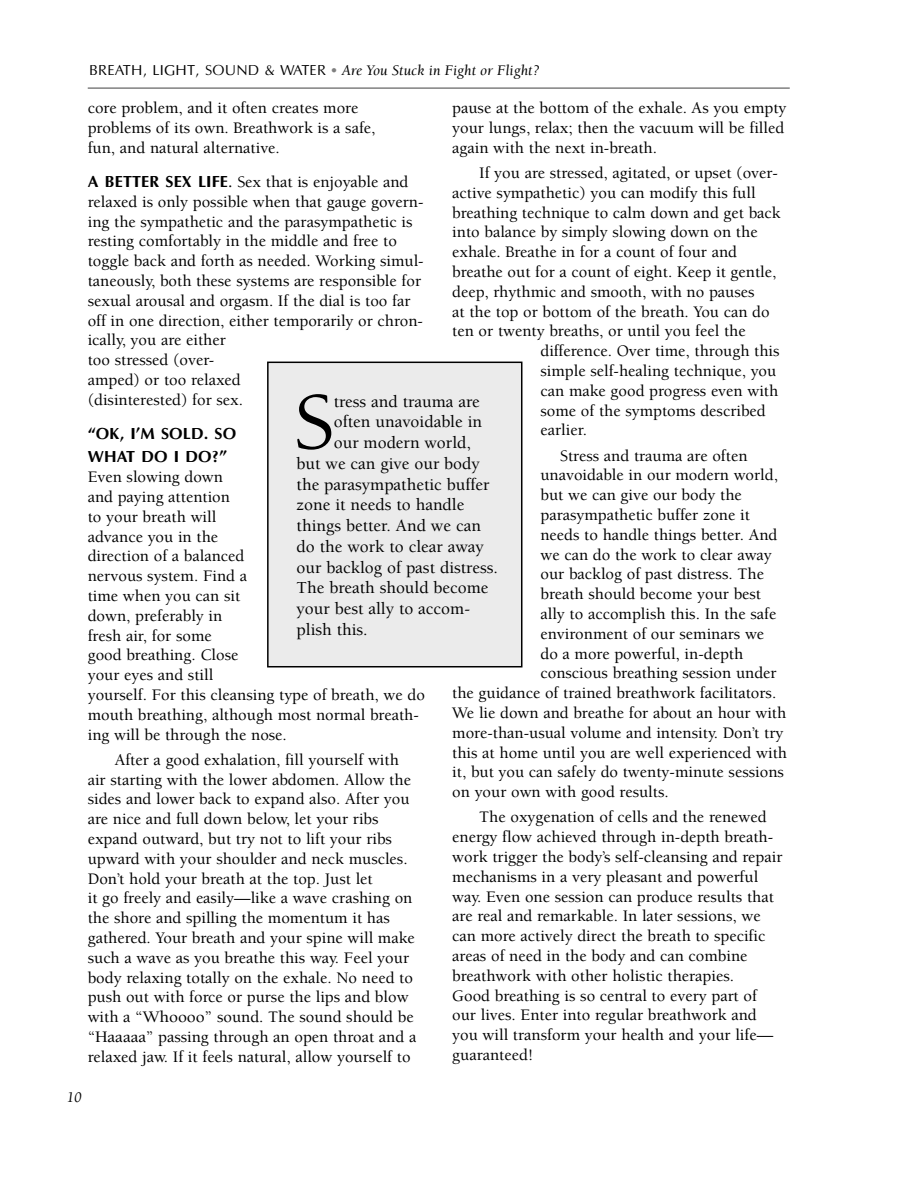
<style>
.page{position:relative;width:918px;height:1188px;background:#fff}
.page>*{position:absolute;margin:0;border:0;box-sizing:border-box;transform-origin:0 0}
.t1{font:500 82.5px "Berkeley";color:#000}
.t2{font:500 17.25px "Berkeley";color:#000}
.t3{font:500 16.5px/19.8px "Berkeley";color:#000}
.t4{font:700 16.5px/23.4px "Optane";color:#000}
.t5{font:italic 15px "Berkeley";color:#000}
.s1{font-family:"Optane";font-style:normal}
.s2{color:#808080}
.s3{font-family:"Optane";font-weight:700}
.s4{font-weight:700}
</style>
<div class="page">
<hr style="left:88px;top:87px;width:702px;height:2px;background:#808080">
<div style="left:269px;top:363px;width:252px;height:303px;background:#ebebeb"></div>
<div style="left:267px;top:362px;width:255px;height:305px;border:2px solid #000"></div>
<p class="t5" style="left:89px;top:64px;width:452px"><span class="s1">BREATH, LIGHT, SOUND &amp; WATER</span> <span class="s2">•</span> Are You Stuck in Fight or Flight?</p>
<p class="t3" style="left:88px;top:100px;width:289px">core problem, and it often creates more problems of its own. Breathwork is a safe, fun, and natural alternative.</p>
<p class="t3" style="left:88px;top:173px;width:338px"><span class="s3">A BETTER SEX LIFE</span><span class="s4">.</span> Sex that is enjoyable and relaxed is only possible when that gauge govern&shy;ing the sympathetic and the parasympathetic is resting comfortably in the middle and free to toggle back and forth as needed. Working simul&shy;taneously, both these systems are responsible for sexual arousal and orgasm. If the dial is too far off in one direction, either temporarily or chron&shy;ically, you are either<br>too stressed (over-<br>amped) or too relaxed<br>(disinterested) for sex.</p>
<p class="t4" style="left:88px;top:423px;width:150px">“OK, I’M SOLD. SO<br>WHAT DO I DO?”</p>
<p class="t3" style="left:88px;top:469px;width:339px">Even slowing down<br>and paying attention<br>to your breath will<br>advance you in the<br>direction of a balanced<br>nervous system. Find a<br>time when you can sit<br>down, preferably in<br>fresh air, for some<br>good breathing. Close<br>your eyes and still<br>yourself. For this cleansing type of breath, we do mouth breathing, although most normal breath&shy;ing will be through the nose.</p>
<p class="t3" style="left:88px;top:751px;width:330px;text-indent:27px">After a good exhalation, fill yourself with air starting with the lower abdomen. Allow the sides and lower back to expand also. After you are nice and full down below, let your ribs expand outward, but try not to lift your ribs upward with your shoulder and neck muscles.<br>Don’t hold your breath at the top. Just let<br>it go freely and easily—like a wave crashing on the shore and spilling the momentum it has gathered. Your breath and your spine will make such a wave as you breathe this way. Feel your body relaxing totally on the exhale. No need to push out with force or purse the lips and blow with a “Whoooo” sound. The sound should be “Haaaaa” passing through an open throat and a relaxed jaw. If it feels natural, allow yourself to</p>
<p class="t3" style="left:452px;top:100px;width:336px">pause at the bottom of the exhale. As you empty your lungs, relax; then the vacuum will be filled again with the next in-breath.</p>
<p class="t3" style="left:479px;top:164px;width:300px">If you are stressed, agitated, or upset (over-</p>
<p class="t3" style="left:452px;top:184px;width:305px">active sympathetic) you can modify this full</p>
<p class="t3" style="left:452px;top:204px;width:330px">breathing technique to calm down and get back</p>
<p class="t3" style="left:452px;top:224px;width:307px">into balance by simply slowing down on the</p>
<p class="t3" style="left:452px;top:244px;width:286px">exhale. Breathe in for a count of four and</p>
<p class="t3" style="left:452px;top:263px;width:326px">breathe out for a count of eight. Keep it gentle,</p>
<p class="t3" style="left:452px;top:283px;width:304px">deep, rhythmic and smooth, with no pauses</p>
<p class="t3" style="left:452px;top:303px;width:319px">at the top or bottom of the breath. You can do</p>
<p class="t3" style="left:452px;top:323px;width:295px">ten or twenty breaths, or until you feel the</p>
<p class="t3" style="left:540px;top:343px;width:241px">difference. Over time, through this</p>
<p class="t3" style="left:540px;top:362px;width:237px">simple self-healing technique, you</p>
<p class="t3" style="left:540px;top:382px;width:239px">can make good progress even with</p>
<p class="t3" style="left:540px;top:402px;width:227px">some of the symptoms described</p>
<p class="t3" style="left:540px;top:422px;width:48px">earlier.</p>
<p class="t3" style="left:560px;top:447px;width:189px">Stress and trauma are often</p>
<p class="t3" style="left:540px;top:467px;width:239px">unavoidable in our modern world,</p>
<p class="t3" style="left:540px;top:487px;width:203px">but we can give our body the</p>
<p class="t3" style="left:540px;top:506px;width:211px">parasympathetic buffer zone it</p>
<p class="t3" style="left:540px;top:526px;width:238px">needs to handle things better. And</p>
<p class="t3" style="left:540px;top:546px;width:233px">we can do the work to clear away</p>
<p class="t3" style="left:540px;top:566px;width:225px">our backlog of past distress. The</p>
<p class="t3" style="left:540px;top:586px;width:222px">breath should become your best</p>
<p class="t3" style="left:540px;top:605px;width:237px">ally to accomplish this. In the safe</p>
<p class="t3" style="left:540px;top:625px;width:225px">environment of our seminars we</p>
<p class="t3" style="left:540px;top:645px;width:204px">do a more powerful, in-depth</p>
<p class="t3" style="left:540px;top:665px;width:238px">conscious breathing session under</p>
<p class="t3" style="left:452px;top:685px;width:326px">the guidance of trained breathwork facilitators.</p>
<p class="t3" style="left:452px;top:704px;width:336px">We lie down and breathe for about an hour with</p>
<p class="t3" style="left:452px;top:724px;width:333px">more-than-usual volume and intensity. Don’t try</p>
<p class="t3" style="left:452px;top:744px;width:336px">this at home until you are well experienced with</p>
<p class="t3" style="left:452px;top:764px;width:333px">it, but you can safely do twenty-minute sessions</p>
<p class="t3" style="left:452px;top:784px;width:218px">on your own with good results.</p>
<p class="t3" style="left:452px;top:809px;width:332px;text-indent:27px">The oxygenation of cells and the renewed energy flow achieved through in-depth breath&shy;work trigger the body’s self-cleansing and repair mechanisms in a very pleasant and powerful way. Even one session can produce results that are real and remarkable. In later sessions, we can more actively direct the breath to specific areas of need in the body and can combine breathwork with other holistic therapies.<br>Good breathing is so central to every part of our lives. Enter into regular breathwork and you will transform your health and your life— guaranteed!</p>
<h1 class="t1" style="left:294px;top:390px;width:41px">S</h1>
<p class="t2" style="left:334px;top:394px;width:148px">tress and trauma are</p>
<p class="t2" style="left:334px;top:415px;width:150px">often unavoidable in</p>
<p class="t2" style="left:334px;top:436px;width:139px">our modern world,</p>
<p class="t2" style="left:297px;top:457px;width:185px">but we can give our body</p>
<p class="t2" style="left:297px;top:477px;width:194px">the parasympathetic buffer</p>
<p class="t2" style="left:297px;top:498px;width:169px">zone it needs to handle</p>
<p class="t2" style="left:297px;top:519px;width:186px">things better. And we can</p>
<p class="t2" style="left:297px;top:540px;width:189px">do the work to clear away</p>
<p class="t2" style="left:297px;top:560px;width:203px">our backlog of past distress.</p>
<p class="t2" style="left:297px;top:581px;width:193px">The breath should become</p>
<p class="t2" style="left:297px;top:602px;width:175px">your best ally to accom-</p>
<p class="t2" style="left:297px;top:623px;width:73px">plish this.</p>
<p class="t5" style="left:67px;top:1091px;width:16px">10</p>
</div>
